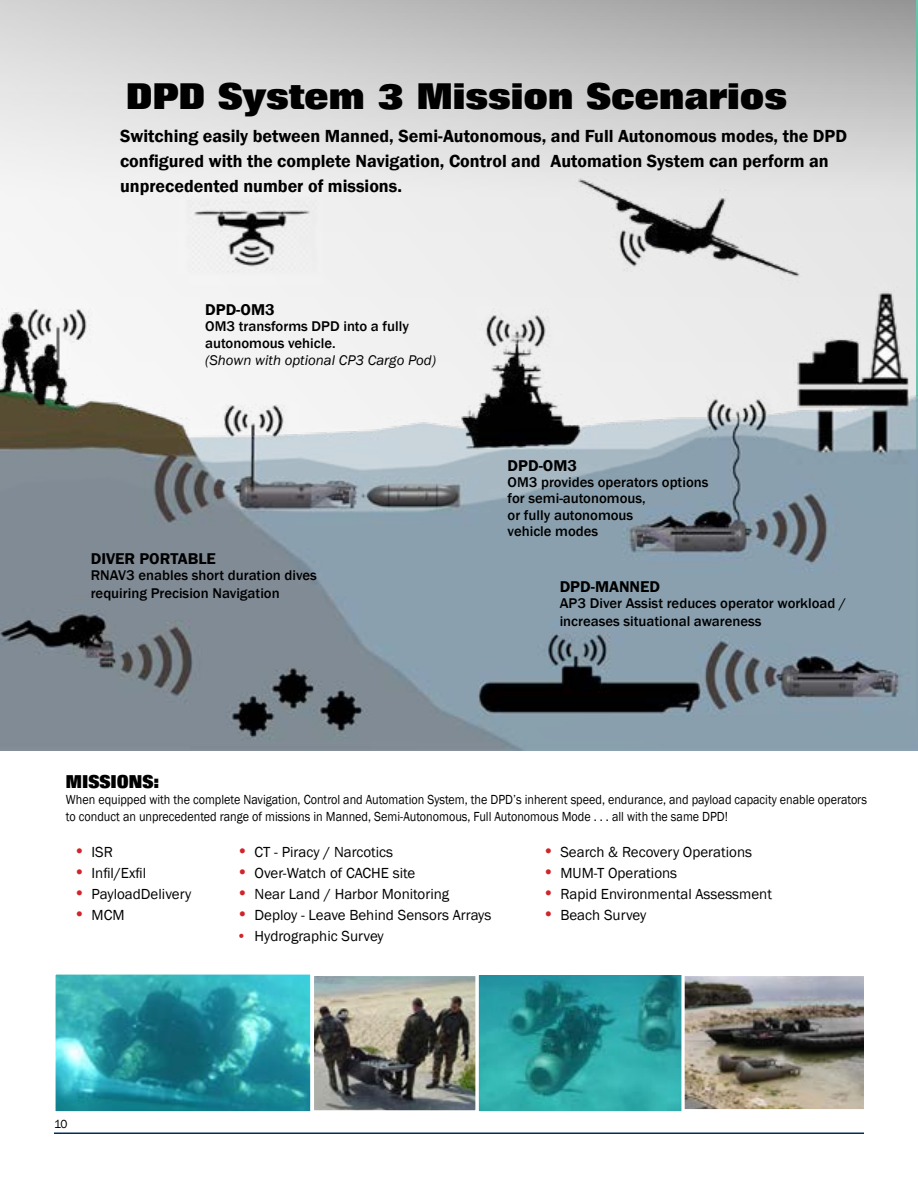
<style>
.page{position:relative;width:918px;height:1188px;background:#fff}
.page>*{position:absolute;margin:0;border:0;box-sizing:border-box;transform-origin:0 0}
.t1{font:800 36px "Folio Std";color:#000}
.t2{font:600 18px/25.2px "Franklin Gothic";color:#000}
.t3{font:800 18px "Folio Std";color:#000;scale:.9 1}
.t4{font:600 16.05px "Franklin Gothic";color:#000}
.t5{font:15px "Franklin Gothic";color:#000}
.t6{font:500 14.4px/16px "Franklin Gothic";color:#000}
.t7{font:italic 14.4px "Franklin Gothic";color:#000}
.t8{font:13.5px/16.5px "Franklin Gothic";color:#000;scale:.9 1}
.t9{font:12px "Franklin Gothic";color:#000}
.s1{font-size:18px;color:#d2232a}
.s2{color:#d2232a}
</style>
<div class="page">
<hr style="left:54px;top:1132px;width:810px;height:2px;background:#002d5d">
<svg style="left:0;top:0;width:918px;height:93px;background:#c3c3c3"></svg>
<img style="left:0;top:93px;width:918px;height:658px">
<img style="left:685px;top:977px;width:179px;height:131px">
<div style="left:681px;top:973px;width:194px;height:139px;border:3px solid #fff"></div>
<img style="left:57px;top:976px;width:623px;height:134px">
<div style="left:311px;top:973px;width:167px;height:140px;border:3px solid #fff"></div>
<div style="left:476px;top:972px;width:208px;height:142px;border:3px solid #fff"></div>
<div style="left:53px;top:972px;width:260px;height:142px;border:3px solid #fff"></div>
<h1 class="t1" style="left:126px;top:76px;width:663px">DPD System 3 Mission Scenarios</h1>
<p class="t2" style="left:120px;top:124px;width:729px">Switching easily between Manned, Semi-Autonomous, and Full Autonomous modes, the DPD configured with the complete Navigation, Control and Automation System can perform an unprecedented number of missions.</p>
<p class="t4" style="left:205px;top:300px;width:71px">DPD-OM3</p>
<p class="t6" style="left:205px;top:319px;width:205px">OM3 transforms DPD into a fully autonomous vehicle.</p>
<p class="t7" style="left:205px;top:351px;width:233px">(Shown with optional CP3 Cargo Pod)</p>
<p class="t4" style="left:508px;top:456px;width:71px">DPD-OM3</p>
<p class="t6" style="left:508px;top:475px;width:202px">OM3 provides operators options for semi-autonomous,<br>or fully autonomous<br>vehicle modes</p>
<p class="t4" style="left:91px;top:549px;width:127px">DIVER PORTABLE</p>
<p class="t6" style="left:91px;top:567px;width:228px;line-height:17.7px">RNAV3 enables short duration dives requiring Precision Navigation</p>
<p class="t4" style="left:560px;top:577px;width:102px">DPD-MANNED</p>
<p class="t6" style="left:560px;top:595px;width:288px;line-height:17.7px">AP3 Diver Assist reduces operator workload / increases situational awareness</p>
<p class="t3" style="left:66px;top:771px;width:105px">MISSIONS:</p>
<p class="t8" style="left:66px;top:792px;width:892px">When equipped with the complete Navigation, Control and Automation System, the DPD’s inherent speed, endurance, and payload capacity enable operators to conduct an unprecedented range of missions in Manned, Semi-Autonomous, Full Autonomous Mode . . . all with the same DPD!</p>
<p class="t5" style="left:74px;top:842px;width:41px"><span class="s1">•</span> ISR</p>
<p class="t5" style="left:74px;top:863px;width:74px"><span class="s1">•</span> Infil/Exfil</p>
<p class="t5" style="left:74px;top:884px;width:119px"><span class="s1">•</span> PayloadDelivery</p>
<p class="t5" style="left:74px;top:905px;width:52px"><span class="s1">•</span> MCM</p>
<p class="t5" style="left:237px;top:842px;width:158px"><span class="s1">•</span> CT - Piracy / Narcotics</p>
<p class="t5" style="left:237px;top:863px;width:180px"><span class="s1">•</span> Over-Watch of CACHE site</p>
<p class="t5" style="left:237px;top:884px;width:214px"><span class="s1">•</span> Near Land / Harbor Monitoring</p>
<p class="t5" style="left:237px;top:905px;width:256px"><span class="s1">•</span> Deploy - Leave Behind Sensors Arrays</p>
<p class="t5" style="left:237px;top:926px;width:149px"><span class="s2">•</span> Hydrographic Survey</p>
<p class="t5" style="left:542px;top:842px;width:211px"><span class="s1">•</span> Search &amp; Recovery Operations</p>
<p class="t5" style="left:542px;top:863px;width:136px"><span class="s1">•</span> MUM-T Operations</p>
<p class="t5" style="left:542px;top:884px;width:231px"><span class="s1">•</span> Rapid Environmental Assessment</p>
<p class="t5" style="left:542px;top:905px;width:105px"><span class="s1">•</span> Beach Survey</p>
<p class="t9" style="left:54px;top:1116px;width:15px">10</p>
</div>
